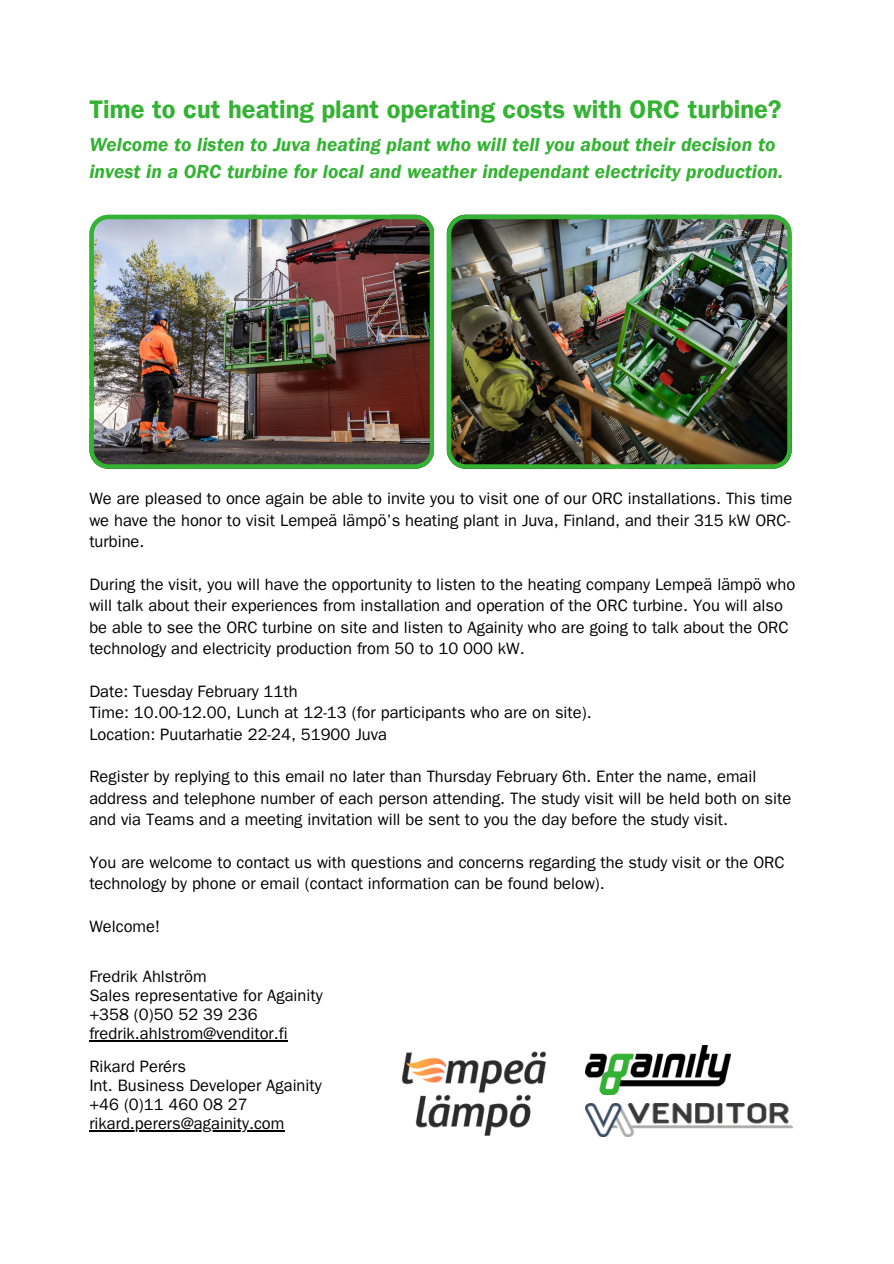
<style>
.page{position:relative;width:894px;height:1264px;background:#fff}
.page>*{position:absolute;margin:0;border:0;box-sizing:border-box;transform-origin:0 0}
.t1{font:25.5px "Franklin Gothic LT Pro Dm";color:#34b233}
.t2{font:19.5px/27px "Franklin Gothic LT Pro Dm It";color:#34b233}
.t3{font:16.5px/21.3px "Franklin Gothic LT Pro";color:#000}
</style>
<div class="page">
<img style="left:585px;top:1045px;width:145px;height:49px">
<img style="left:401px;top:1051px;width:145px;height:84px">
<hr style="left:89px;top:1040px;width:198px;height:1px;background:#000">
<hr style="left:89px;top:1130px;width:195px;height:1px;background:#000">
<img style="left:585px;top:1103px;width:207px;height:33px">
<img style="left:446px;top:215px;width:345px;height:254px">
<img style="left:89px;top:215px;width:345px;height:254px">
<p class="t1" style="left:89px;top:100px;width:693px">Time to cut heating plant operating costs with ORC turbine?</p>
<p class="t2" style="left:89px;top:134px;width:695px">Welcome to listen to Juva heating plant who will tell you about their decision to invest in a ORC turbine for local and weather independant electricity production.</p>
<h1 class="t3" style="left:89px;top:490px;width:704px;text-align:justify">We are pleased to once again be able to invite you to visit one of our ORC installations. This time we have the honor to visit Lempeä lämpö’s heating plant in Juva, Finland, and their 315 kW ORC&shy;turbine.</h1>
<h2 class="t3" style="left:89px;top:576px;width:707px">During the visit, you will have the opportunity to listen to the heating company Lempeä lämpö who will talk about their experiences from installation and operation of the ORC turbine. You will also be able to see the ORC turbine on site and listen to Againity who are going to talk about the ORC technology and electricity production from 50 to 10 000 kW.</h2>
<p class="t3" style="left:89px;top:683px;width:210px">Date: Tuesday February 11th</p>
<p class="t3" style="left:89px;top:704px;width:503px">Time: 10.00-12.00, Lunch at 12-13 (for participants who are on site).</p>
<p class="t3" style="left:89px;top:725px;width:299px">Location: Puutarhatie 22-24, 51900 Juva</p>
<p class="t3" style="left:89px;top:768px;width:703px">Register by replying to this email no later than Thursday February 6th. Enter the name, email address and telephone number of each person attending. The study visit will be held both on site and via Teams and a meeting invitation will be sent to you the day before the study visit.</p>
<p class="t3" style="left:89px;top:854px;width:696px">You are welcome to contact us with questions and concerns regarding the study visit or the ORC technology by phone or email (contact information can be found below).</p>
<p class="t3" style="left:89px;top:918px;width:72px">Welcome!</p>
<p class="t3" style="left:89px;top:968px;width:119px">Fredrik Ahlström</p>
<p class="t3" style="left:89px;top:987px;width:235px">Sales representative for Againity</p>
<p class="t3" style="left:89px;top:1006px;width:170px">+358 (0)50 52 39 236</p>
<p class="t3" style="left:89px;top:1025px;width:200px">fredrik.ahlstrom@venditor.fi</p>
<p class="t3" style="left:89px;top:1058px;width:98px">Rikard Perérs</p>
<p class="t3" style="left:89px;top:1077px;width:234px">Int. Business Developer Againity</p>
<p class="t3" style="left:89px;top:1096px;width:160px">+46 (0)11 460 08 27</p>
<p class="t3" style="left:89px;top:1115px;width:196px">rikard.perers@againity.com</p>
</div>
